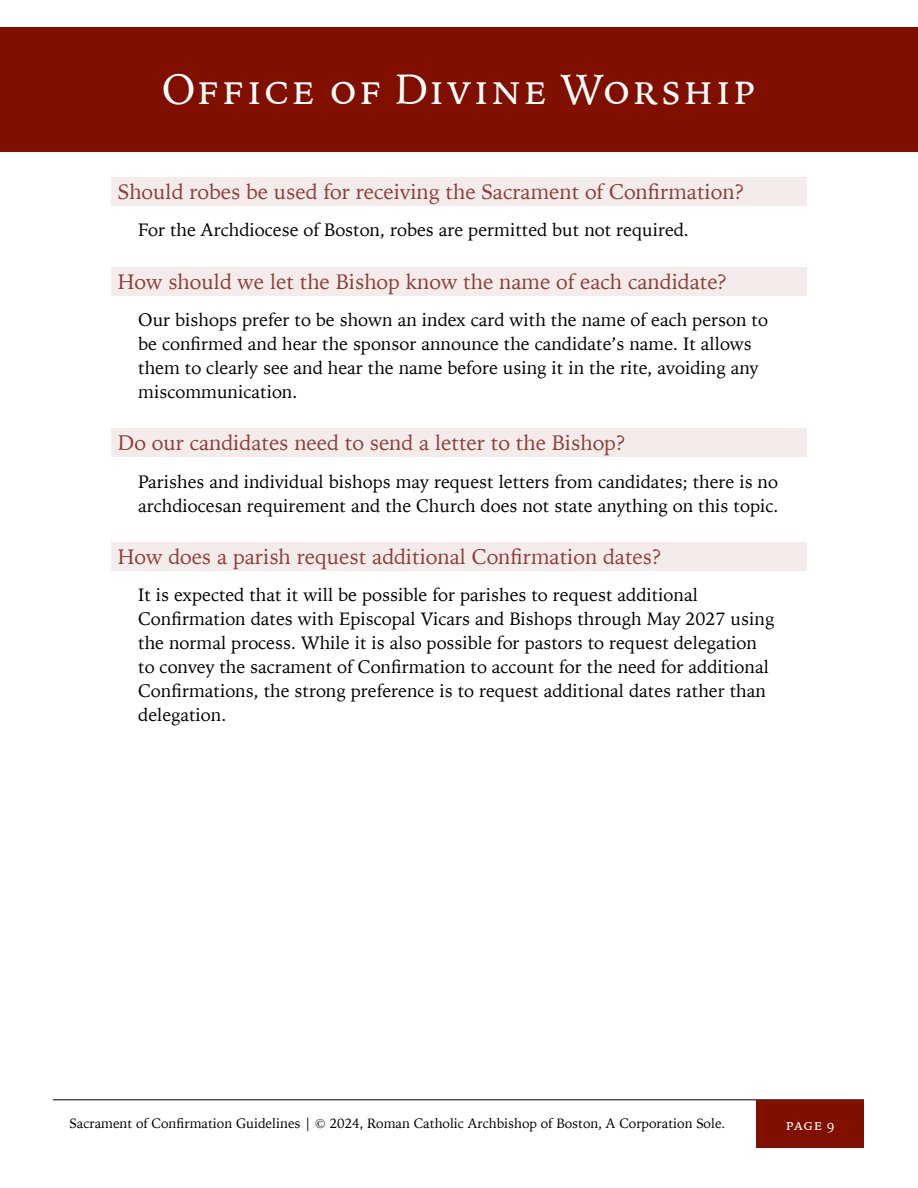
<style>
.page{position:relative;width:918px;height:1188px;background:#fff}
.page>*{position:absolute;margin:0;border:0;box-sizing:border-box;transform-origin:0 0}
.t1{font:42px "Iowan Old Style";letter-spacing:.01em;color:#fff}
.t2{font:21px "Iowan Old Style";color:#8c3e37}
.t3{font:18px/24px "Iowan Old Style";color:#000}
.t4{font:15px "Iowan Old Style";color:#fff}
.t5{font:13.5px "Iowan Old Style";color:#000}
</style>
<div class="page">
<div style="left:0;top:27px;width:918px;height:125px;background:#800f00"></div>
<hr style="left:53px;top:1099px;width:811px;height:1px;background:#000">
<div style="left:756px;top:1101px;width:108px;height:47px;background:#800f00"></div>
<div style="left:111px;top:177px;width:696px;height:29px;background:#f4eceb"></div>
<div style="left:111px;top:267px;width:696px;height:28px;background:#f4eceb"></div>
<div style="left:111px;top:429px;width:696px;height:28px;background:#f4eceb"></div>
<div style="left:111px;top:542px;width:696px;height:29px;background:#f4eceb"></div>
<h1 class="t1" style="left:162px;top:52px;width:596px">Office of Divine Worship</h1>
<p class="t2" style="left:118px;top:173px;width:628px">Should robes be used for receiving the Sacrament of Confirmation?</p>
<p class="t3" style="left:138px;top:217px;width:552px">For the Archdiocese of Boston, robes are permitted but not required.</p>
<p class="t2" style="left:118px;top:262px;width:611px">How should we let the Bishop know the name of each candidate?</p>
<p class="t3" style="left:138px;top:307px;width:631px">Our bishops prefer to be shown an index card with the name of each person to be confirmed and hear the sponsor announce the candidate’s name. It allows them to clearly see and hear the name before using it in the rite, avoiding any miscommunication.</p>
<p class="t2" style="left:118px;top:424px;width:509px">Do our candidates need to send a letter to the Bishop?</p>
<p class="t3" style="left:138px;top:469px;width:642px">Parishes and individual bishops may request letters from candidates; there is no archdiocesan requirement and the Church does not state anything on this topic.</p>
<p class="t2" style="left:118px;top:538px;width:546px">How does a parish request additional Confirmation dates?</p>
<p class="t3" style="left:138px;top:582px;width:638px">It is expected that it will be possible for parishes to request additional Confirmation dates with Episcopal Vicars and Bishops through May 2027 using the normal process. While it is also possible for pastors to request delegation to convey the sacrament of Confirmation to account for the need for additional Confirmations, the strong preference is to request additional dates rather than delegation.</p>
<p class="t5" style="left:70px;top:1111px;width:657px">Sacrament of Confirmation Guidelines | © 2024, Roman Catholic Archbishop of Boston, A Corporation Sole.</p>
<p class="t4" style="left:785px;top:1111px;width:51px">page 9</p>
</div>
